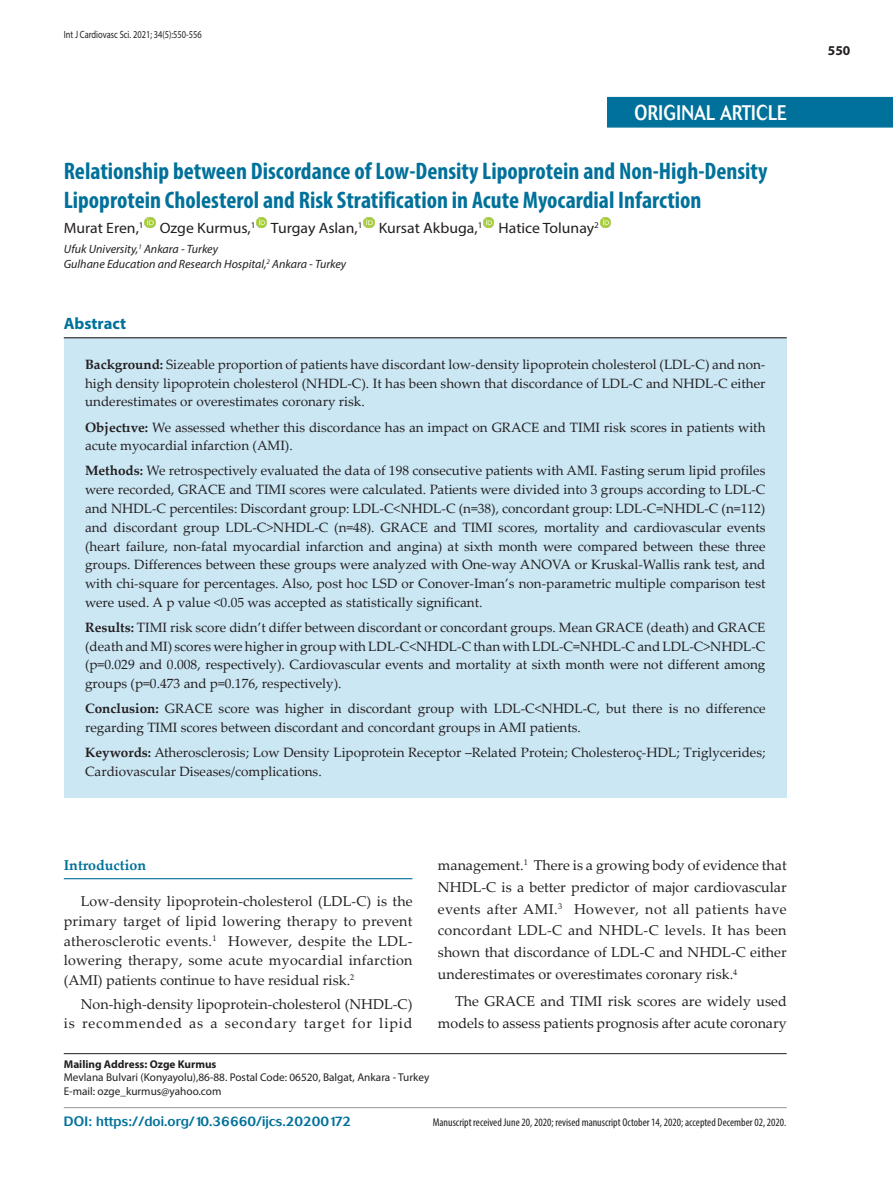
<style>
.page{position:relative;width:893px;height:1191px;background:#fff}
.page>*{position:absolute;margin:0;border:0;box-sizing:border-box;transform-origin:0 0}
._1_-_Titulo{font:700 condensed 24px/28.8px "Myriad Pro";color:#00719a}
.t1{font:500 21px "Cosmos";letter-spacing:.02em;color:#fff;scale:.8 1}
.t2{font:700 16.5px "Myriad Pro";color:#00719a}
._3_-_Autores{font:15px "Myriad Pro";color:#231f20;scale:1.05 1}
._4_-_Texto-Basico{font:14.25px/19.6px "Palatino Linotype";color:#231f20;text-align:justify}
._1_-_Titulo-materia{font:700 14.25px "Palatino Linotype";color:#00719a}
._8_-_Resumo-portugue{font:13.5px/18.8px "Palatino Linotype";color:#231f20;text-align:justify}
._6_-_DOI{font:500 13.5px "Cosmos";color:#00719a}
.t3{font:700 13.5px "Myriad Pro";color:#231f20}
._4_-_Instituicao{font:italic 12px "Myriad Pro";color:#231f20}
._5_-_Correspondencia{font:11.25px/13.5px "Myriad Pro";color:#231f20}
._7_-_Artigo-recebido{font:condensed 11.25px "Myriad Pro";color:#231f20}
.t4{font:10.5px "Myriad Pro";color:#231f20;scale:.8 1}
.s1{font-weight:700}
</style>
<div class="page">
<hr style="left:64px;top:878px;width:348px;height:1px;background:#00719a">
<div style="left:607px;top:97px;width:286px;height:31px;background:#00719a"></div>
<svg style="left:145px;top:217px;width:10px;height:11px"></svg>
<svg style="left:257px;top:217px;width:10px;height:11px"></svg>
<svg style="left:364px;top:217px;width:10px;height:11px"></svg>
<svg style="left:484px;top:217px;width:10px;height:11px"></svg>
<svg style="left:600px;top:217px;width:10px;height:11px"></svg>
<hr style="left:64px;top:1053px;width:723px;height:1px;background:#231f20">
<hr style="left:64px;top:1107px;width:723px;height:1px;background:#939598">
<div style="left:64px;top:338px;width:723px;height:459px;background:#cbe7f4"></div>
<hr style="left:64px;top:337px;width:723px;height:1px;background:#231f20">
<p class="t4" style="left:64px;top:28px;width:174px">Int J Cardiovasc Sci. 2021; 34(5):550-556</p>
<h2 class="t1" style="left:634px;top:100px;width:192px">ORIGINAL ARTICLE</h2>
<p class="_1_-_Titulo" style="left:64px;top:156px;width:705px">Relationship between Discordance of Low-Density Lipoprotein and Non-High-Density<br>Lipoprotein Cholesterol and Risk Stratification in Acute Myocardial Infarction</p>
<p class="_3_-_Autores" style="left:64px;top:218px;width:511px">Murat Eren,<sup>1</sup> Ozge Kurmus,<sup>1</sup> Turgay Aslan,<sup>1</sup> Kursat Akbuga,<sup>1</sup> Hatice Tolunay<sup>2</sup></p>
<p class="_4_-_Instituicao" style="left:64px;top:242px;width:156px">Ufuk University,<sup>1</sup> Ankara - Turkey</p>
<p class="_4_-_Instituicao" style="left:64px;top:256px;width:284px">Gulhane Education and Research Hospital,<sup>2</sup> Ankara - Turkey</p>
<p class="t2" style="left:64px;top:313px;width:64px">Abstract</p>
<p class="_8_-_Resumo-portugue" style="left:85px;top:354px;width:682px"><span class="s1">Background:</span> Sizeable proportion of patients have discordant low-density lipoprotein cholesterol (LDL-C) and non&shy;high density lipoprotein cholesterol (NHDL-C). It has been shown that discordance of LDL-C and NHDL-C either underestimates or overestimates coronary risk.</p>
<p class="_8_-_Resumo-portugue" style="left:85px;top:417px;width:682px"><span class="s1">Objectıve:</span> We assessed whether this discordance has an impact on GRACE and TIMI risk scores in patients with acute myocardial infarction (AMI).</p>
<p class="_8_-_Resumo-portugue" style="left:85px;top:461px;width:682px"><span class="s1">Methods:</span> We retrospectively evaluated the data of 198 consecutive patients with AMI. Fasting serum lipid profiles were recorded, GRACE and TIMI scores were calculated. Patients were divided into 3 groups according to LDL-C and NHDL-C percentiles: Discordant group: LDL-C&lt;NHDL-C (n=38), concordant group: LDL-C=NHDL-C (n=112) and discordant group LDL-C&gt;NHDL-C (n=48). GRACE and TIMI scores, mortality and cardiovascular events (heart failure, non-fatal myocardial infarction and angina) at sixth month were compared between these three groups. Differences between these groups were analyzed with One-way ANOVA or Kruskal-Wallis rank test, and with chi-square for percentages. Also, post hoc LSD or Conover-Iman’s non-parametric multiple comparison test were used. A p value &lt;0.05 was accepted as statistically significant.</p>
<p class="_8_-_Resumo-portugue" style="left:85px;top:617px;width:682px"><span class="s1">Results:</span> TIMI risk score didn’t differ between discordant or concordant groups. Mean GRACE (death) and GRACE (death and MI) scores were higher in group with LDL-C&lt;NHDL-C than with LDL-C=NHDL-C and LDL-C&gt;NHDL-C (p=0.029 and 0.008, respectively). Cardiovascular events and mortality at sixth month were not different among groups (p=0.473 and p=0.176, respectively).</p>
<p class="_8_-_Resumo-portugue" style="left:85px;top:699px;width:682px"><span class="s1">Conclusion:</span> GRACE score was higher in discordant group with LDL-C&lt;NHDL-C, but there is no difference regarding TIMI scores between discordant and concordant groups in AMI patients.</p>
<p class="_8_-_Resumo-portugue" style="left:85px;top:742px;width:682px"><span class="s1">Keywords:</span> Atherosclerosis; Low Density Lipoprotein Receptor –Related Protein; Cholesteroç-HDL; Triglycerides;<br>Cardiovascular Diseases/complications.</p>
<p class="_1_-_Titulo-materia" style="left:64px;top:854px;width:84px">Introduction</p>
<p class="_4_-_Texto-Basico" style="left:64px;top:891px;width:350px;text-indent:17px">Low-density lipoprotein-cholesterol (LDL-C) is the primary target of lipid lowering therapy to prevent atherosclerotic events.<sup>1</sup> However, despite the LDL&shy;lowering therapy, some acute myocardial infarction (AMI) patients continue to have residual risk.<sup>2</sup></p>
<p class="_4_-_Texto-Basico" style="left:64px;top:993px;width:350px;text-align:right">Non-high-density lipoprotein-cholesterol (NHDL-C)<br>is recommended as a secondary target for lipid</p>
<p class="_4_-_Texto-Basico" style="left:438px;top:853px;width:350px;line-height:21.9px">management.<sup>1</sup> There is a growing body of evidence that NHDL-C is a better predictor of major cardiovascular events after AMI.<sup>3</sup> However, not all patients have concordant LDL-C and NHDL-C levels. It has been shown that discordance of LDL-C and NHDL-C either underestimates or overestimates coronary risk.<sup>4</sup></p>
<p class="_4_-_Texto-Basico" style="left:438px;top:988px;width:350px;line-height:22.6px;text-align:right">The GRACE and TIMI risk scores are widely used models to assess patients prognosis after acute coronary</p>
<p class="_5_-_Correspondencia" style="left:64px;top:1056px;width:367px"><span class="s1">Mailing Address: Ozge Kurmus<br></span>Mevlana Bulvari (Konyayolu),86-88. Postal Code: 06520, Balgat, Ankara - Turkey<br>E-mail: ozge_kurmus@yahoo.com</p>
<p class="_6_-_DOI" style="left:64px;top:1113px;width:289px">DOI: https://doi.org/10.36660/ijcs.20200172</p>
<p class="_7_-_Artigo-recebido" style="left:433px;top:1115px;width:355px">Manuscript received June 20, 2020; revised manuscript October 14, 2020; accepted December 02, 2020.</p>
<p class="t3" style="left:828px;top:42px;width:24px">550</p>
</div>
